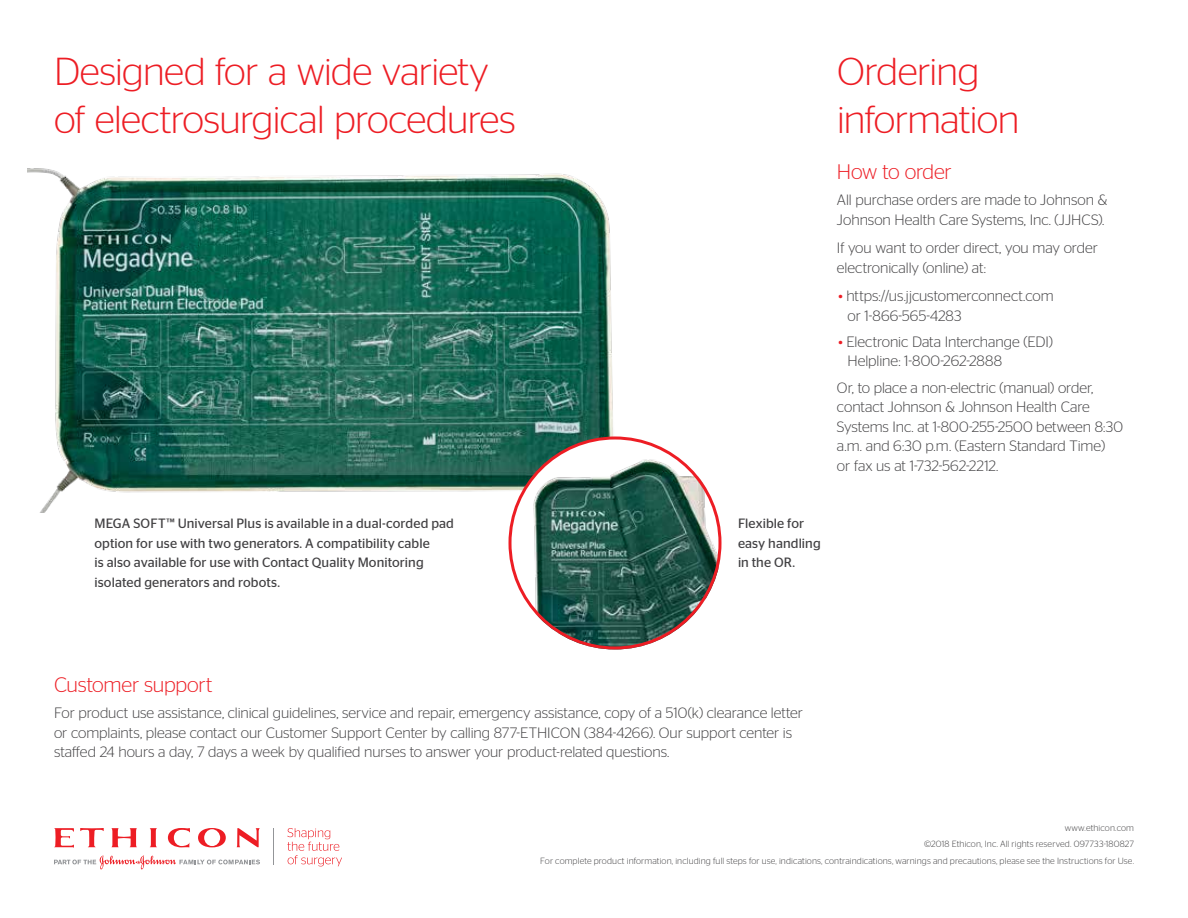
<style>
.page{position:relative;width:1188px;height:918px;background:#fff}
.page>*{position:absolute;margin:0;border:0;box-sizing:border-box;transform-origin:0 0}
.t1{font:300 39px/48px "Stag Sans";letter-spacing:-.015em;color:#ed1d24}
.t2{font:300 21px "Stag Sans";letter-spacing:-.01em;color:#ed1d24}
.t3{font:300 15px/19.5px "Stag Sans";color:#414042}
.t4{font:13.5px/19.5px "Stag Sans";letter-spacing:.005em;color:#414042}
.t5{font:300 9px/16.5px "Stag Sans";letter-spacing:.015em;color:#414042;text-align:right}
.s1{color:#ed1d24}
</style>
<div class="page">
<svg style="left:287px;top:828px;width:55px;height:38px"></svg>
<hr style="left:273px;top:828px;width:1px;height:37px;background:#939598">
<svg style="left:54px;top:828px;width:20px;height:20px"></svg>
<svg style="left:80px;top:828px;width:24px;height:19px"></svg>
<svg style="left:112px;top:828px;width:25px;height:19px"></svg>
<svg style="left:150px;top:828px;width:7px;height:19px"></svg>
<svg style="left:168px;top:828px;width:22px;height:19px"></svg>
<svg style="left:237px;top:828px;width:23px;height:19px"></svg>
<svg style="left:198px;top:828px;width:28px;height:19px"></svg>
<svg style="left:54px;top:856px;width:206px;height:13px"></svg>
<img style="left:27px;top:168px;width:625px;height:345px">
<img style="left:508px;top:448px;width:210px;height:198px">
<h1 class="t1" style="left:54px;top:47px;width:463px">Designed for a wide variety of electrosurgical procedures</h1>
<h1 class="t1" style="left:837px;top:47px;width:184px">Ordering information</h1>
<h2 class="t2" style="left:837px;top:160px;width:116px">How to order</h2>
<p class="t3" style="left:837px;top:190px;width:272px">All purchase orders are made to Johnson &amp;<br>Johnson Health Care Systems, Inc. (JJHCS).</p>
<p class="t3" style="left:837px;top:238px;width:262px">If you want to order direct, you may order electronically (online) at:</p>
<p class="t3" style="left:847px;top:286px;width:208px;text-indent:-9px"><span class="s1">•</span> https://us.jjcustomerconnect.com or 1-866-565-4283</p>
<p class="t3" style="left:847px;top:332px;width:207px;text-indent:-9px"><span class="s1">•</span> Electronic Data Interchange (EDI)<br>Helpline: 1-800-262-2888</p>
<p class="t3" style="left:837px;top:377px;width:287px">Or, to place a non-electric (manual) order, contact Johnson &amp; Johnson Health Care Systems Inc. at 1-800-255-2500 between 8:30 a.m. and 6:30 p.m. (Eastern Standard Time)<br>or fax us at 1-732-562-2212.</p>
<p class="t4" style="left:94px;top:514px;width:361px">MEGA SOFT™ Universal Plus is available in a dual-corded pad option for use with two generators. A compatibility cable<br>is also available for use with Contact Quality Monitoring isolated generators and robots.</p>
<p class="t4" style="left:738px;top:514px;width:84px">Flexible for easy handling in the OR.</p>
<h2 class="t2" style="left:54px;top:673px;width:160px">Customer support</h2>
<p class="t3" style="left:54px;top:703px;width:751px">For product use assistance, clinical guidelines, service and repair, emergency assistance, copy of a 510(k) clearance letter or complaints, please contact our Customer Support Center by calling 877-ETHICON (384-4266). Our support center is staffed 24 hours a day, 7 days a week by qualified nurses to answer your product-related questions.</p>
<p class="t5" style="left:540px;top:819px;width:595px">www.ethicon.com<br>©2018 Ethicon, Inc. All rights reserved. 097733-180827<br>For complete product information, including full steps for use, indications, contraindications, warnings and precautions, please see the Instructions for Use.</p>
</div>
